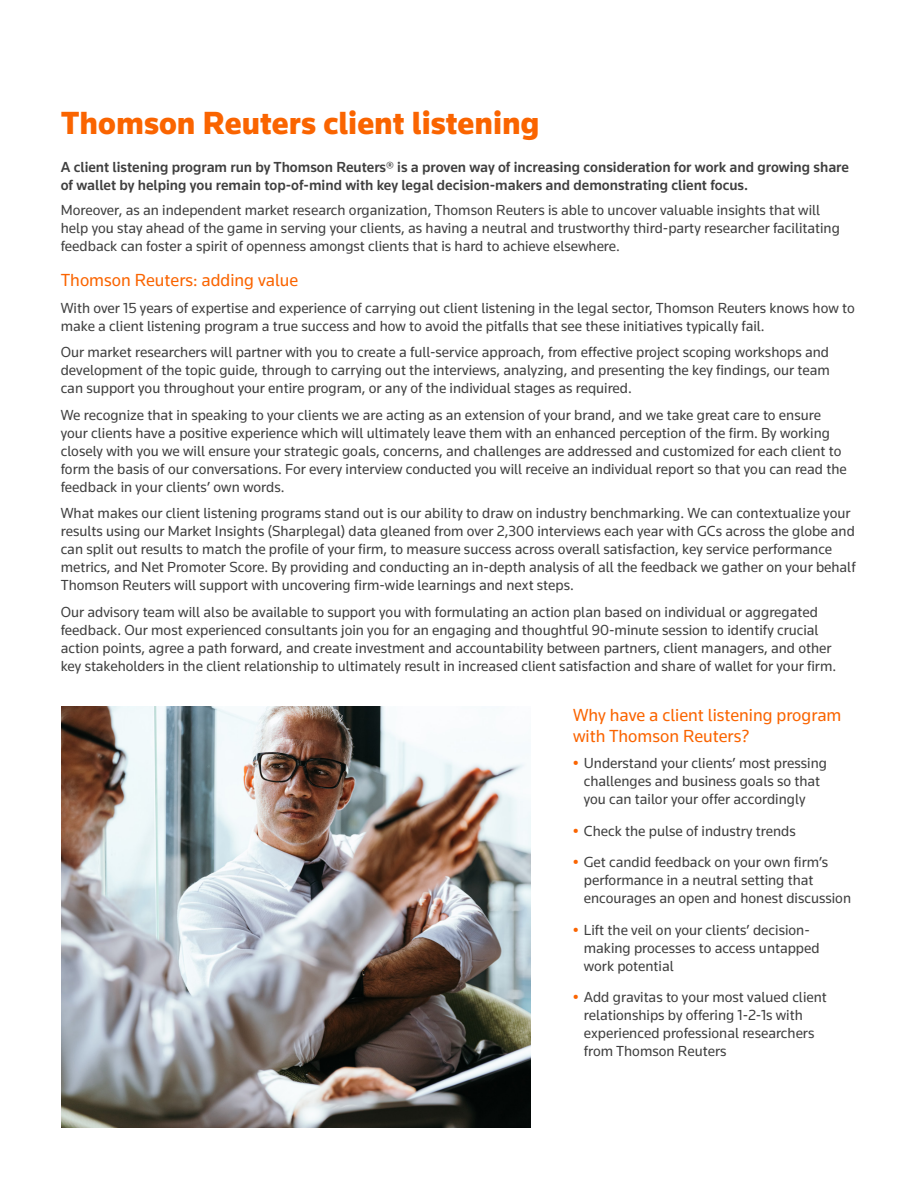
<style>
.page{position:relative;width:918px;height:1188px;background:#fff}
.page>*{position:absolute;margin:0;border:0;box-sizing:border-box;transform-origin:0 0}
.t1{font:900 33px "Knowledge 2017";color:#fa6400}
.Body_Text{font:18px/21px "Knowledge 2017";color:#fa6400}
.Body_Text-2{font:15px/18px "Knowledge 2017";color:#404040}
.Body_Text-3{font:500 15px/18px "Knowledge 2017";color:#404040}
.s1{font-weight:500;color:#fa6400}
</style>
<div class="page">
<img style="left:62px;top:707px;width:468px;height:420px">
<p class="t1" style="left:61px;top:102px;width:480px">Thomson Reuters client listening</p>
<p class="Body_Text-3" style="left:61px;top:158px;width:790px">A client listening program run by Thomson Reuters® is a proven way of increasing consideration for work and growing share of wallet by helping you remain top-of-mind with key legal decision-makers and demonstrating client focus.</p>
<p class="Body_Text-2" style="left:61px;top:200px;width:781px">Moreover, as an independent market research organization, Thomson Reuters is able to uncover valuable insights that will help you stay ahead of the game in serving your clients, as having a neutral and trustworthy third-party researcher facilitating feedback can foster a spirit of openness amongst clients that is hard to achieve elsewhere.</p>
<p class="Body_Text" style="left:61px;top:270px;width:239px">Thomson Reuters: adding value</p>
<p class="Body_Text-2" style="left:61px;top:299px;width:796px">With over 15 years of expertise and experience of carrying out client listening in the legal sector, Thomson Reuters knows how to make a client listening program a true success and how to avoid the pitfalls that see these initiatives typically fail.</p>
<p class="Body_Text-2" style="left:61px;top:343px;width:771px;text-align:justify">Our market researchers will partner with you to create a full-service approach, from effective project scoping workshops and development of the topic guide, through to carrying out the interviews, analyzing, and presenting the key findings, our team can support you throughout your entire program, or any of the individual stages as required.</p>
<p class="Body_Text-2" style="left:61px;top:406px;width:788px">We recognize that in speaking to your clients we are acting as an extension of your brand, and we take great care to ensure your clients have a positive experience which will ultimately leave them with an enhanced perception of the firm. By working closely with you we will ensure your strategic goals, concerns, and challenges are addressed and customized for each client to form the basis of our conversations. For every interview conducted you will receive an individual report so that you can read the feedback in your clients’ own words.</p>
<p class="Body_Text-2" style="left:61px;top:504px;width:797px">What makes our client listening programs stand out is our ability to draw on industry benchmarking. We can contextualize your results using our Market Insights (Sharplegal) data gleaned from over 2,300 interviews each year with GCs across the globe and can split out results to match the profile of your firm, to measure success across overall satisfaction, key service performance metrics, and Net Promoter Score. By providing and conducting an in-depth analysis of all the feedback we gather on your behalf Thomson Reuters will support with uncovering firm-wide learnings and next steps.</p>
<p class="Body_Text-2" style="left:61px;top:603px;width:777px">Our advisory team will also be available to support you with formulating an action plan based on individual or aggregated feedback. Our most experienced consultants join you for an engaging and thoughtful 90-minute session to identify crucial action points, agree a path forward, and create investment and accountability between partners, client managers, and other key stakeholders in the client relationship to ultimately result in increased client satisfaction and share of wallet for your firm.</p>
<p class="Body_Text" style="left:573px;top:704px;width:270px">Why have a client listening program with Thomson Reuters?</p>
<p class="Body_Text-2" style="left:584px;top:754px;width:245px;text-indent:-11px"><span class="s1">•</span> Understand your clients’ most pressing challenges and business goals so that you can tailor your offer accordingly</p>
<p class="Body_Text-2" style="left:573px;top:822px;width:224px"><span class="s1">•</span> Check the pulse of industry trends</p>
<p class="Body_Text-2" style="left:584px;top:853px;width:269px;text-indent:-11px"><span class="s1">•</span> Get candid feedback on your own firm’s performance in a neutral setting that encourages an open and honest discussion</p>
<p class="Body_Text-2" style="left:584px;top:921px;width:237px;text-indent:-11px"><span class="s1">•</span> Lift the veil on your clients’ decision&shy;making processes to access untapped work potential</p>
<p class="Body_Text-2" style="left:584px;top:988px;width:245px;text-indent:-11px"><span class="s1">•</span> Add gravitas to your most valued client relationships by offering 1-2-1s with experienced professional researchers from Thomson Reuters</p>
</div>
